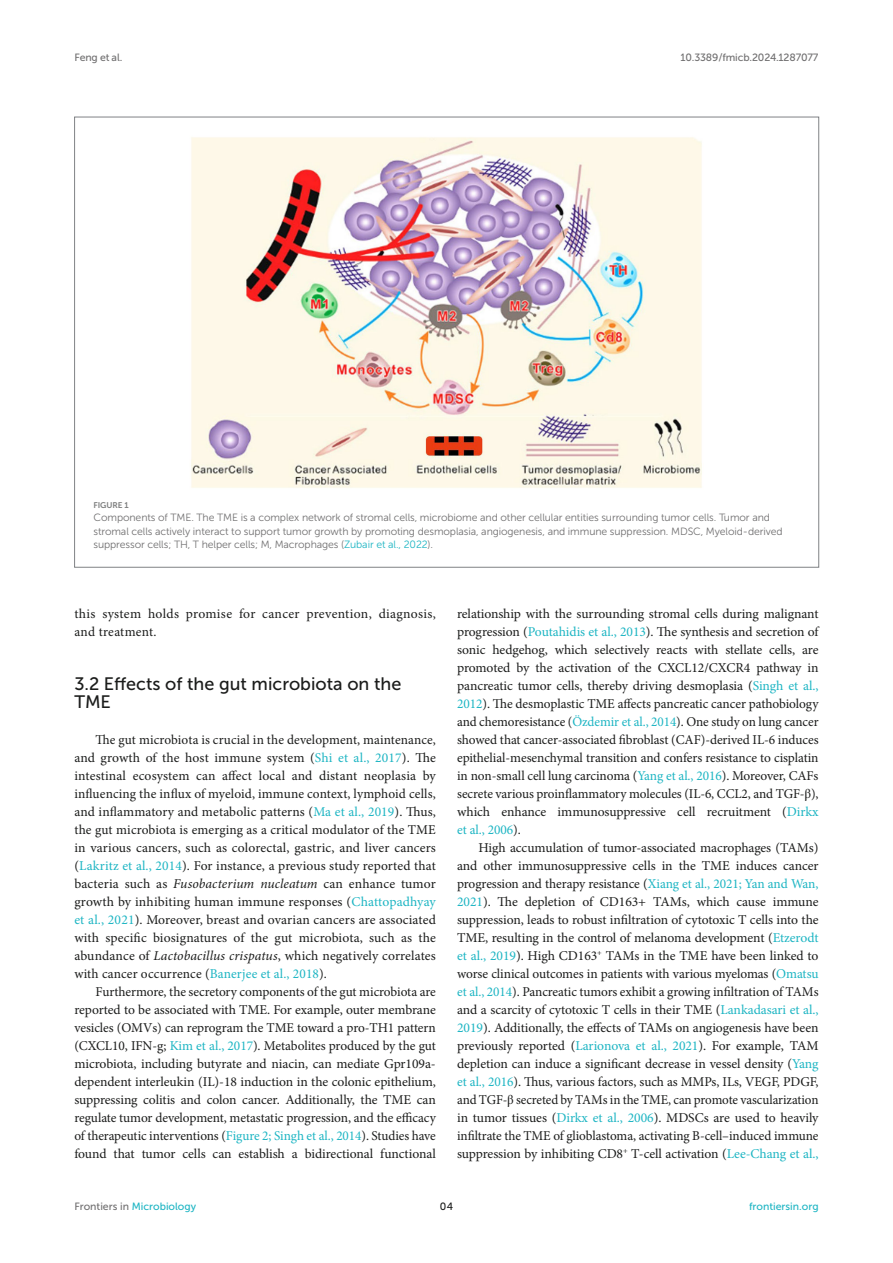
<style>
.page{position:relative;width:893px;height:1263px;background:#fff}
.page>*{position:absolute;margin:0;border:0;box-sizing:border-box;transform-origin:0 0}
.HEAD_2{font:18px/18px "Museo Sans 500";color:#1b1c1b}
.TEXT{font:13.5px/18px "Minion Pro";letter-spacing:-.005em;color:#1b1c1b;text-align:justify}
.TEXT_FLUSH{font:13.5px/18px "Minion Pro";letter-spacing:.01em;color:#1b1c1b;text-align:justify}
.TEXT-2{font:13.5px/18px "Minion Pro";letter-spacing:.02em;color:#1b1c1b}
.FIG_LEG{font:10.5px/13.5px "Museo Sans 300";letter-spacing:-.01em;color:#706f70}
.t1{font:10.5px "Museo Sans 500";color:#1db5c3}
.t2{font:10.5px "Museo Sans 500";letter-spacing:-.015em;color:#706f70}
.t3{font:10.5px "Museo Sans 500";color:#1b1c1b}
.FIG_HD{font:8.25px "Museo Sans 700";letter-spacing:-.01em;color:#7e7f7f}
.s1{color:#1db5c3}
.s2{font-style:italic}
.s3{font-family:"STIX General"}
.s4{color:#706f70}
</style>
<div class="page">
<img style="left:191px;top:137px;width:511px;height:351px">
<p class="t2" style="left:74px;top:51px;width:49px">Feng et al.</p>
<p class="t2" style="left:680px;top:51px;width:139px">10.3389/fmicb.2024.1287077</p>
<p class="FIG_HD" style="left:94px;top:500px;width:37px">FIGURE 1</p>
<p class="FIG_LEG" style="left:94px;top:511px;width:691px">Components of TME. The TME is a complex network of stromal cells, microbiome and other cellular entities surrounding tumor cells. Tumor and stromal cells actively interact to support tumor growth by promoting desmoplasia, angiogenesis, and immune suppression. MDSC, Myeloid-derived suppressor cells; TH, T helper cells; M, Macrophages (<span class="s1">Zubair et al., 2022</span>).</p>
<p class="TEXT-2" style="left:74px;top:605px;width:363px">this system holds promise for cancer prevention, diagnosis, and treatment.</p>
<p class="HEAD_2" style="left:74px;top:675px;width:328px">3.2 Effects of the gut microbiota on the<br>TME</p>
<p class="TEXT_FLUSH" style="left:74px;top:731px;width:363px;text-indent:21px">The gut microbiota is crucial in the development, maintenance, and growth of the host immune system (<span class="s1">Shi et al., 2017</span>). The intestinal ecosystem can affect local and distant neoplasia by influencing the influx of myeloid, immune context, lymphoid cells, and inflammatory and metabolic patterns (<span class="s1">Ma et al., 2019</span>). Thus, the gut microbiota is emerging as a critical modulator of the TME in various cancers, such as colorectal, gastric, and liver cancers (<span class="s1">Lakritz et al., 2014</span>). For instance, a previous study reported that bacteria such as <span class="s2">Fusobacterium nucleatum</span> can enhance tumor growth by inhibiting human immune responses (<span class="s1">Chattopadhyay et al., 2021</span>). Moreover, breast and ovarian cancers are associated with specific biosignatures of the gut microbiota, such as the abundance of <span class="s2">Lactobacillus crispatus</span>, which negatively correlates with cancer occurrence (<span class="s1">Banerjee et al., 2018</span>).</p>
<p class="TEXT" style="left:74px;top:983px;width:363px;text-indent:21px">Furthermore, the secretory components of the gut microbiota are reported to be associated with TME. For example, outer membrane vesicles (OMVs) can reprogram the TME toward a pro-TH1 pattern (CXCL10, IFN-g; <span class="s1">Kim et al., 2017</span>). Metabolites produced by the gut microbiota, including butyrate and niacin, can mediate Gpr109a&shy;dependent interleukin (IL)-18 induction in the colonic epithelium, suppressing colitis and colon cancer. Additionally, the TME can regulate tumor development, metastatic progression, and the efficacy of therapeutic interventions (<span class="s1">Figure 2; Singh et al., 2014</span>). Studies have found that tumor cells can establish a bidirectional functional</p>
<p class="TEXT" style="left:457px;top:605px;width:363px">relationship with the surrounding stromal cells during malignant progression (<span class="s1">Poutahidis et al., 2013</span>). The synthesis and secretion of sonic hedgehog, which selectively reacts with stellate cells, are promoted by the activation of the CXCL12/CXCR4 pathway in pancreatic tumor cells, thereby driving desmoplasia (<span class="s1">Singh et al., 2012</span>). The desmoplastic TME affects pancreatic cancer pathobiology and chemoresistance (<span class="s1">Özdemir et al., 2014</span>). One study on lung cancer showed that cancer-associated fibroblast (CAF)-derived IL-6 induces epithelial-mesenchymal transition and confers resistance to cisplatin in non-small cell lung carcinoma (<span class="s1">Yang et al., 2016</span>). Moreover, CAFs secrete various proinflammatory molecules (IL-6, CCL2, and TGF-<span class="s3">β</span>), which enhance immunosuppressive cell recruitment (<span class="s1">Dirkx et al., 2006</span>).</p>
<p class="TEXT" style="left:457px;top:839px;width:363px;text-indent:21px">High accumulation of tumor-associated macrophages (TAMs) and other immunosuppressive cells in the TME induces cancer progression and therapy resistance (<span class="s1">Xiang et al., 2021; Yan and Wan, 2021</span>). The depletion of CD163+ TAMs, which cause immune suppression, leads to robust infiltration of cytotoxic T cells into the TME, resulting in the control of melanoma development (<span class="s1">Etzerodt et al., 2019</span>). High CD163<sup>+</sup> TAMs in the TME have been linked to worse clinical outcomes in patients with various myelomas (<span class="s1">Omatsu et al., 2014</span>). Pancreatic tumors exhibit a growing infiltration of TAMs and a scarcity of cytotoxic T cells in their TME (<span class="s1">Lankadasari et al., 2019</span>). Additionally, the effects of TAMs on angiogenesis have been previously reported (<span class="s1">Larionova et al., 2021</span>). For example, TAM depletion can induce a significant decrease in vessel density (<span class="s1">Yang et al., 2016</span>). Thus, various factors, such as MMPs, ILs, VEGF, PDGF, and TGF-<span class="s3">β</span> secreted by TAMs in the TME, can promote vascularization in tumor tissues (<span class="s1">Dirkx et al., 2006</span>). MDSCs are used to heavily infiltrate the TME of glioblastoma, activating B-cell–induced immune suppression by inhibiting CD8<sup>+</sup> T-cell activation (<span class="s1">Lee-Chang et al.,</span></p>
<p class="t1" style="left:74px;top:1200px;width:123px"><span class="s4">Frontiers in</span> Microbiology</p>
<p class="t3" style="left:440px;top:1200px;width:15px">04</p>
<p class="t1" style="left:749px;top:1200px;width:71px">frontiersin.org</p>
</div>
